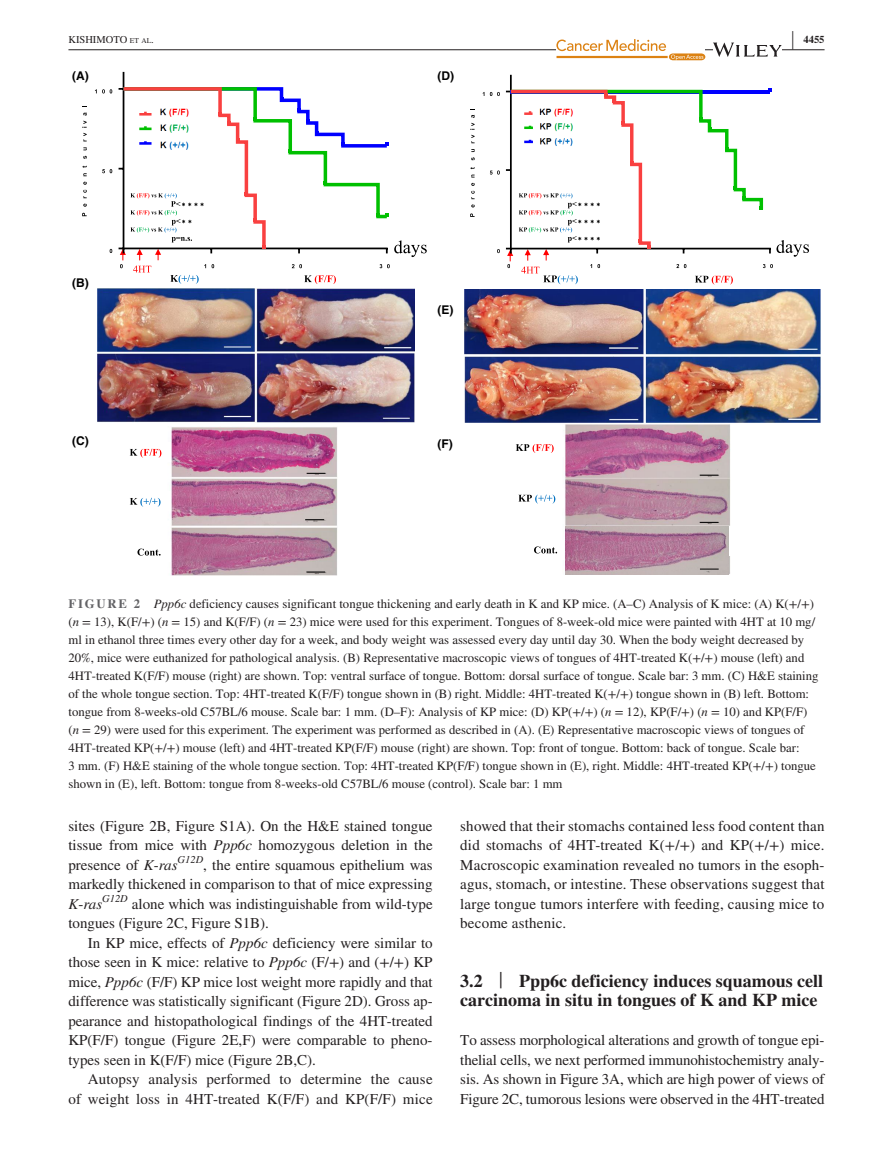
<style>
.page{position:relative;width:893px;height:1174px;background:#fff}
.page>*{position:absolute;margin:0;border:0;box-sizing:border-box;transform-origin:0 0}
.t1{font:700 25.95px "STIX";color:#231f20;scale:.36 1}
.t2{font:700 18px/19.5px "STIX";color:#231f20}
.t3{font:15px/19.5px "STIX";color:#231f20;text-align:justify}
.t4{font:12.75px/18px "STIX";color:#231f20}
.t5{font:700 12px "Helvetica";color:#000}
.t6{font:10.5px "STIX";color:#231f20}
.t7{font:italic 10.5px "STIX";color:#231f20}
.t8{font:700 10.5px "STIX";color:#231f20}
.s1{font-size:7.35px}
.s2{font-weight:700;color:#636366}
.s3{font-style:italic}
.s4{font-weight:400;font-size:23.7px}
</style>
<div class="page">
<hr style="left:68px;top:49px;width:756px;height:1px;background:#231f20">
<svg style="left:556px;top:39px;width:149px;height:21px"></svg>
<svg style="left:713px;top:43px;width:69px;height:14px"></svg>
<img style="left:565px;top:425px;width:165px;height:149px">
<img style="left:171px;top:427px;width:166px;height:148px">
<svg style="left:130px;top:449px;width:31px;height:9px"></svg>
<svg style="left:130px;top:498px;width:31px;height:9px"></svg>
<svg style="left:137px;top:548px;width:24px;height:7px"></svg>
<svg style="left:534px;top:546px;width:23px;height:7px"></svg>
<img style="left:565px;top:556px;width:164px;height:18px">
<svg style="left:565px;top:526px;width:165px;height:30px;background:#b1819a"></svg>
<svg style="left:102px;top:169px;width:10px;height:4px"></svg>
<svg style="left:95px;top:89px;width:17px;height:4px"></svg>
<hr style="left:123px;top:72px;width:1px;height:177px;background:#000">
<svg style="left:83px;top:204px;width:4px;height:3px"></svg>
<svg style="left:83px;top:182px;width:4px;height:16px"></svg>
<svg style="left:82px;top:166px;width:5px;height:10px"></svg>
<svg style="left:83px;top:156px;width:4px;height:3px"></svg>
<svg style="left:83px;top:147px;width:4px;height:3px"></svg>
<svg style="left:82px;top:106px;width:5px;height:35px"></svg>
<svg style="left:490px;top:170px;width:10px;height:5px"></svg>
<svg style="left:490px;top:92px;width:10px;height:4px"></svg>
<hr style="left:510px;top:75px;width:2px;height:174px;background:#000">
<svg style="left:470px;top:213px;width:5px;height:4px"></svg>
<svg style="left:471px;top:183px;width:4px;height:24px"></svg>
<svg style="left:471px;top:149px;width:4px;height:11px"></svg>
<svg style="left:470px;top:109px;width:5px;height:34px"></svg>
<svg style="left:307px;top:473px;width:18px;height:1px"></svg>
<svg style="left:305px;top:519px;width:19px;height:1px"></svg>
<svg style="left:306px;top:571px;width:19px;height:1px"></svg>
<svg style="left:700px;top:474px;width:18px;height:1px"></svg>
<svg style="left:700px;top:522px;width:18px;height:1px"></svg>
<svg style="left:700px;top:568px;width:19px;height:1px"></svg>
<img style="left:97px;top:289px;width:317px;height:133px">
<img style="left:465px;top:289px;width:356px;height:133px">
<svg style="left:119px;top:87px;width:308px;height:203px"></svg>
<svg style="left:506px;top:88px;width:303px;height:202px"></svg>
<svg style="left:516px;top:444px;width:38px;height:9px"></svg>
<svg style="left:518px;top:494px;width:37px;height:9px"></svg>
<h1 class="t1" style="left:792px;top:25px;width:7px">|</h1>
<p class="t6" style="left:68px;top:32px;width:87px">KISHIMOTO <span class="s1">et al</span>.</p>
<p class="t8" style="left:803px;top:33px;width:22px">4455</p>
<p class="t5" style="left:72px;top:69px;width:18px">(A)</p>
<p class="t5" style="left:437px;top:69px;width:18px">(D)</p>
<p class="t5" style="left:72px;top:275px;width:18px">(B)</p>
<p class="t5" style="left:72px;top:433px;width:18px">(C)</p>
<p class="t5" style="left:437px;top:302px;width:17px">(E)</p>
<p class="t5" style="left:437px;top:436px;width:17px">(F)</p>
<p class="t4" style="left:68px;top:595px;width:752px"><span class="s2">FIGURE 2</span> <span class="s3">Ppp6c</span> deficiency causes significant tongue thickening and early death in K and KP mice. (A–C) Analysis of K mice: (A) K(+/+) (<span class="s3">n</span> = 13), K(F/+) (<span class="s3">n</span> = 15) and K(F/F) (<span class="s3">n</span> = 23) mice were used for this experiment. Tongues of 8-week-old mice were painted with 4HT at 10 mg/ ml in ethanol three times every other day for a week, and body weight was assessed every day until day 30. When the body weight decreased by 20%, mice were euthanized for pathological analysis. (B) Representative macroscopic views of tongues of 4HT-treated K(+/+) mouse (left) and 4HT-treated K(F/F) mouse (right) are shown. Top: ventral surface of tongue. Bottom: dorsal surface of tongue. Scale bar: 3 mm. (C) H&amp;E staining of the whole tongue section. Top: 4HT-treated K(F/F) tongue shown in (B) right. Middle: 4HT-treated K(+/+) tongue shown in (B) left. Bottom: tongue from 8-weeks-old C57BL/6 mouse. Scale bar: 1 mm. (D–F): Analysis of KP mice: (D) KP(+/+) (<span class="s3">n</span> = 12), KP(F/+) (<span class="s3">n</span> = 10) and KP(F/F) (<span class="s3">n</span> = 29) were used for this experiment. The experiment was performed as described in (A). (E) Representative macroscopic views of tongues of 4HT-treated KP(+/+) mouse (left) and 4HT-treated KP(F/F) mouse (right) are shown. Top: front of tongue. Bottom: back of tongue. Scale bar:<br>3 mm. (F) H&amp;E staining of the whole tongue section. Top: 4HT-treated KP(F/F) tongue shown in (E), right. Middle: 4HT-treated KP(+/+) tongue shown in (E), left. Bottom: tongue from 8-weeks-old C57BL/6 mouse (control). Scale bar: 1 mm</p>
<p class="t3" style="left:68px;top:817px;width:366px">sites (Figure 2B, Figure S1A). On the H&amp;E stained tongue tissue from mice with <span class="s3">Ppp6c</span> homozygous deletion in the presence of <span class="s3">K</span>-<span class="s3">ras</span></p>
<p class="t7" style="left:178px;top:852px;width:27px">G12D</p>
<p class="t3" style="left:68px;top:856px;width:366px;text-indent:135px">, the entire squamous epithelium was markedly thickened in comparison to that of mice expressing <span class="s3">K</span>-<span class="s3">ras</span></p>
<p class="t7" style="left:102px;top:891px;width:27px">G12D</p>
<p class="t3" style="left:68px;top:895px;width:366px;text-indent:63px">alone which was indistinguishable from wild-type tongues (Figure 2C, Figure S1B).</p>
<p class="t3" style="left:68px;top:934px;width:366px;text-indent:20px">In KP mice, effects of <span class="s3">Ppp6c</span> deficiency were similar to those seen in K mice: relative to <span class="s3">Ppp6c</span> (F/+) and (+/+) KP mice, <span class="s3">Ppp6c</span> (F/F) KP mice lost weight more rapidly and that difference was statistically significant (Figure 2D). Gross ap&shy;pearance and histopathological findings of the 4HT-treated KP(F/F) tongue (Figure 2E,F) were comparable to pheno&shy;types seen in K(F/F) mice (Figure 2B,C).</p>
<p class="t3" style="left:68px;top:1070px;width:366px;text-align:right">Autopsy analysis performed to determine the cause<br>of weight loss in 4HT-treated K(F/F) and KP(F/F) mice</p>
<p class="t3" style="left:460px;top:817px;width:366px">showed that their stomachs contained less food content than did stomachs of 4HT-treated K(+/+) and KP(+/+) mice.<br>Macroscopic examination revealed no tumors in the esoph&shy;agus, stomach, or intestine. These observations suggest that large tongue tumors interfere with feeding, causing mice to become asthenic.</p>
<h2 class="t2" style="left:460px;top:971px;width:364px">3.2 <span class="s4">|</span> Ppp6c deficiency induces squamous cell carcinoma in situ in tongues of K and KP mice</h2>
<p class="t3" style="left:460px;top:1031px;width:366px">To assess morphological alterations and growth of tongue epi&shy;thelial cells, we next performed immunohistochemistry analy&shy;sis. As shown in Figure 3A, which are high power of views of Figure 2C, tumorous lesions were observed in the 4HT-treated</p>
</div>
